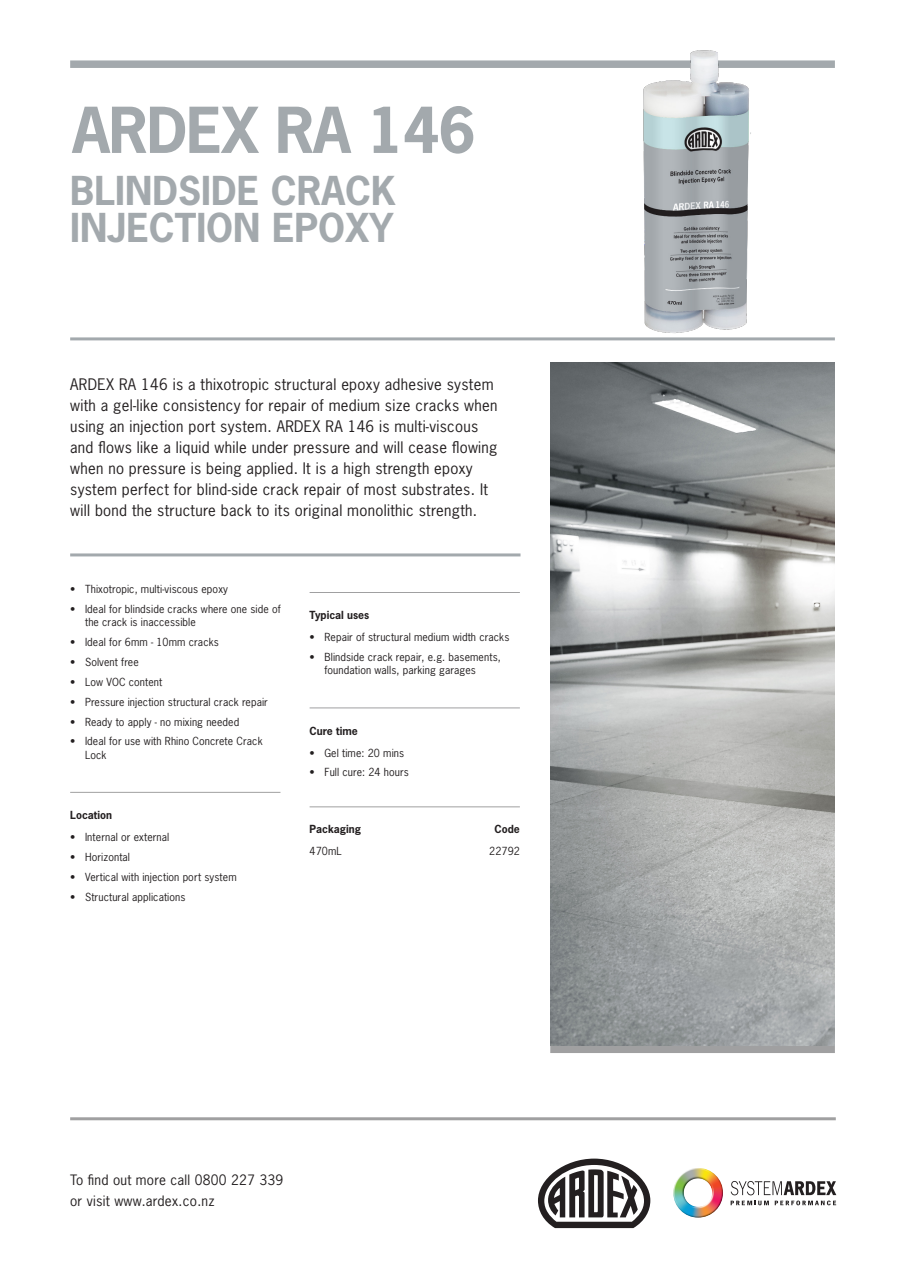
<style>
.page{position:relative;width:906px;height:1276px;background:#fff}
.page>*{position:absolute;margin:0;border:0;box-sizing:border-box;transform-origin:0 0}
.t1{font:700 59.47px "News Gothic Std";letter-spacing:-.02em;color:#a3a9ad}
.t2{font:700 37.42px/37.4px "News Gothic Std";color:#a3a9ad}
.t3{font:15px/21px "News Gothic Std";letter-spacing:.02em;color:#231f20}
.t4{font:13.5px/21.5px "News Gothic Std";letter-spacing:.02em;color:#231f20}
.t5{font:10.5px/13.5px "News Gothic Std";letter-spacing:.01em;color:#231f20}
.t6{font:700 10.5px "News Gothic Std";color:#231f20}
</style>
<div class="page">
<div style="left:550px;top:1045px;width:285px;height:8px;background:#a0a0a1"></div>
<img style="left:673px;top:1168px;width:50px;height:49px">
<svg style="left:730px;top:1181px;width:106px;height:24px"></svg>
<hr style="left:70px;top:1117px;width:766px;height:3px;background:#a0a0a1">
<svg style="left:538px;top:1158px;width:112px;height:70px"></svg>
<hr style="left:70px;top:337px;width:765px;height:3px;background:#a3a9ad">
<hr style="left:70px;top:553px;width:450px;height:3px;background:#a3a9ad">
<div style="left:70px;top:60px;width:765px;height:8px;background:#a3a9ad"></div>
<hr style="left:70px;top:792px;width:210px;height:1px;background:#a0a0a1">
<hr style="left:309px;top:592px;width:211px;height:1px;background:#a0a0a1">
<hr style="left:309px;top:707px;width:211px;height:1px;background:#a0a0a1">
<hr style="left:309px;top:806px;width:211px;height:1px;background:#a0a0a1">
<img style="left:624px;top:50px;width:136px;height:291px">
<img style="left:550px;top:362px;width:285px;height:683px">
<h1 class="t1" style="left:72px;top:91px;width:405px">ARDEX RA 146</h1>
<h2 class="t2" style="left:70px;top:171px;width:327px">BLINDSIDE CRACK<br>INJECTION EPOXY</h2>
<p class="t3" style="left:70px;top:373px;width:429px">ARDEX RA 146 is a thixotropic structural epoxy adhesive system with a gel-like consistency for repair of medium size cracks when using an injection port system. ARDEX RA 146 is multi-viscous and flows like a liquid while under pressure and will cease flowing when no pressure is being applied. It is a high strength epoxy system perfect for blind-side crack repair of most substrates. It will bond the structure back to its original monolithic strength.</p>
<p class="t5" style="left:70px;top:582px;width:159px">• Thixotropic, multi-viscous epoxy</p>
<p class="t5" style="left:85px;top:602px;width:197px;text-indent:-15px">• Ideal for blindside cracks where one side of the crack is inaccessible</p>
<p class="t5" style="left:70px;top:635px;width:150px">• Ideal for 6mm - 10mm cracks</p>
<p class="t5" style="left:70px;top:655px;width:70px">• Solvent free</p>
<p class="t5" style="left:70px;top:675px;width:94px">• Low VOC content</p>
<p class="t5" style="left:70px;top:695px;width:199px">• Pressure injection structural crack repair</p>
<p class="t5" style="left:70px;top:715px;width:171px">• Ready to apply - no mixing needed</p>
<p class="t5" style="left:85px;top:734px;width:179px;text-indent:-15px">• Ideal for use with Rhino Concrete Crack<br>Lock</p>
<p class="t6" style="left:70px;top:808px;width:43px">Location</p>
<p class="t5" style="left:70px;top:830px;width:101px">• Internal or external</p>
<p class="t5" style="left:70px;top:850px;width:61px">• Horizontal</p>
<p class="t5" style="left:70px;top:870px;width:168px">• Vertical with injection port system</p>
<p class="t5" style="left:70px;top:889px;width:117px">• Structural applications</p>
<p class="t6" style="left:309px;top:608px;width:61px">Typical uses</p>
<p class="t5" style="left:309px;top:630px;width:201px">• Repair of structural medium width cracks</p>
<p class="t5" style="left:324px;top:650px;width:178px;text-indent:-15px">• Blindside crack repair, e.g. basements, foundation walls, parking garages</p>
<p class="t6" style="left:309px;top:723px;width:50px">Cure time</p>
<p class="t5" style="left:309px;top:745px;width:96px">• Gel time: 20 mins</p>
<p class="t5" style="left:309px;top:765px;width:101px">• Full cure: 24 hours</p>
<p class="t6" style="left:309px;top:822px;width:53px">Packaging</p>
<p class="t6" style="left:494px;top:822px;width:27px">Code</p>
<p class="t5" style="left:309px;top:844px;width:34px">470mL</p>
<p class="t5" style="left:489px;top:844px;width:32px">22792</p>
<p class="t4" style="left:70px;top:1168px;width:214px">To find out more call 0800 227 339 or visit www.ardex.co.nz</p>
</div>
